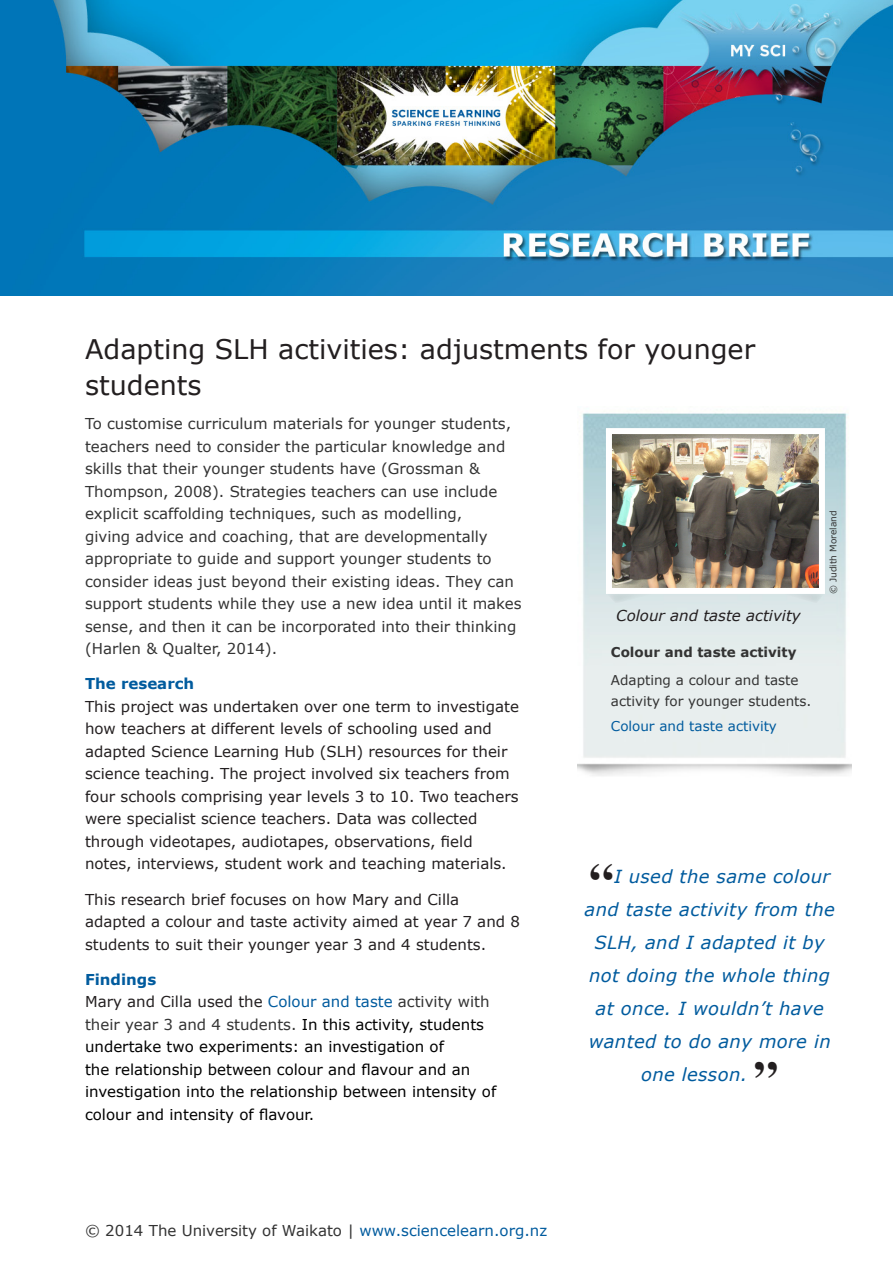
<style>
.page{position:relative;width:893px;height:1263px;background:#fff}
.page>*{position:absolute;margin:0;border:0;box-sizing:border-box;transform-origin:0 0}
.quote{font:700 48px "Times";color:#231f20}
.main_head{font:27px/36px "Verdana";color:#231f20}
.quote-2{font:italic 18px "Verdana";letter-spacing:.02em;color:#005b9e}
.t1{font:15px/22.5px "Verdana";color:#333}
.t2{font:15px/22.5px "Verdana";color:#231f20}
.t3{font:15px/22.5px "Verdana";color:#000}
.t4{font:italic 15px "Verdana";color:#231f20}
.sub_blue_head{font:700 15px "Verdana";color:#005b9e}
.side_text{font:13.5px/21px "Verdana";color:#333}
.side_head{font:700 13.5px "Verdana";color:#333}
.side_text-2{font:13.5px "Verdana";color:#005b9e}
.basic_no_space{font:9px "Verdana";letter-spacing:-.005em;color:#333}
.s1{color:#231f20}
.s2{color:#005b9e}
.s3{color:#333}
</style>
<div class="page">
<img style="left:1px;top:0;width:892px;height:296px">
<img style="left:579px;top:413px;width:269px;height:314px">
<svg style="left:762px;top:594px;width:63px;height:9px"></svg>
<svg style="left:606px;top:594px;width:70px;height:10px"></svg>
<img style="left:613px;top:435px;width:205px;height:152px">
<div style="left:606px;top:428px;width:219px;height:166px;border:6px solid #fff"></div>
<p class="main_head" style="left:85px;top:331px;width:672px">Adapting SLH activities: adjustments for younger students</p>
<p class="t1" style="left:85px;top:412px;width:438px">To customise curriculum materials for younger students, teachers need to consider the particular knowledge and skills that their younger students have (Grossman &amp; Thompson, 2008). Strategies teachers can use include explicit scaffolding techniques, such as modelling,<br>giving advice and coaching, that are developmentally appropriate to guide and support younger students to consider ideas just beyond their existing ideas. They can support students while they use a new idea until it makes sense, and then it can be incorporated into their thinking (Harlen &amp; Qualter, 2014).</p>
<p class="sub_blue_head" style="left:85px;top:674px;width:111px">The research</p>
<p class="t2" style="left:85px;top:695px;width:435px">This project was undertaken over one term to investigate how teachers at different levels of schooling used and adapted Science Learning Hub (SLH) resources for their science teaching. The project involved six teachers from four schools comprising year levels 3 to 10. Two teachers were specialist science teachers. Data was collected through videotapes, audiotapes, observations, field notes, interviews, student work and teaching materials.</p>
<p class="t2" style="left:85px;top:888px;width:436px">This research brief focuses on how Mary and Cilla adapted a colour and taste activity aimed at year 7 and 8 students to suit their younger year 3 and 4 students.</p>
<p class="sub_blue_head" style="left:85px;top:970px;width:73px">Findings</p>
<p class="t3" style="left:85px;top:991px;width:413px"><span class="s1">Mary and Cilla used the</span> <span class="s2">Colour and taste</span> <span class="s3">activity with their year 3 and 4 students.</span> In this activity, students undertake two experiments: an investigation of<br>the relationship between colour and flavour and an investigation into the relationship between intensity of colour and intensity of flavour.</p>
<p class="t4" style="left:616px;top:606px;width:186px">Colour and taste activity</p>
<p class="side_head" style="left:611px;top:643px;width:187px">Colour and taste activity</p>
<p class="side_text" style="left:611px;top:669px;width:202px">Adapting a colour and taste activity for younger students.</p>
<p class="side_text-2" style="left:611px;top:717px;width:168px">Colour and taste activity</p>
<p class="basic_no_space" style="left:827px;top:594px;width:85px;rotate:-90deg">© Judith Moreland</p>
<p class="quote" style="left:589px;top:852px;width:25px">“</p>
<p class="quote-2" style="left:614px;top:865px;width:218px">I used the same colour</p>
<p class="quote-2" style="left:584px;top:898px;width:252px">and taste activity from the</p>
<p class="quote-2" style="left:594px;top:931px;width:232px">SLH, and I adapted it by</p>
<p class="quote-2" style="left:589px;top:964px;width:242px">not doing the whole thing</p>
<p class="quote-2" style="left:596px;top:997px;width:230px">at once. I wouldn’t have</p>
<p class="quote-2" style="left:589px;top:1030px;width:244px">wanted to do any more in</p>
<p class="quote-2" style="left:641px;top:1063px;width:108px">one lesson.</p>
<p class="quote" style="left:754px;top:1050px;width:26px">”</p>
<p class="t1" style="left:85px;top:1220px;width:464px">© 2014 The University of Waikato | <span class="s2">www.sciencelearn.org.nz</span></p>
</div>
